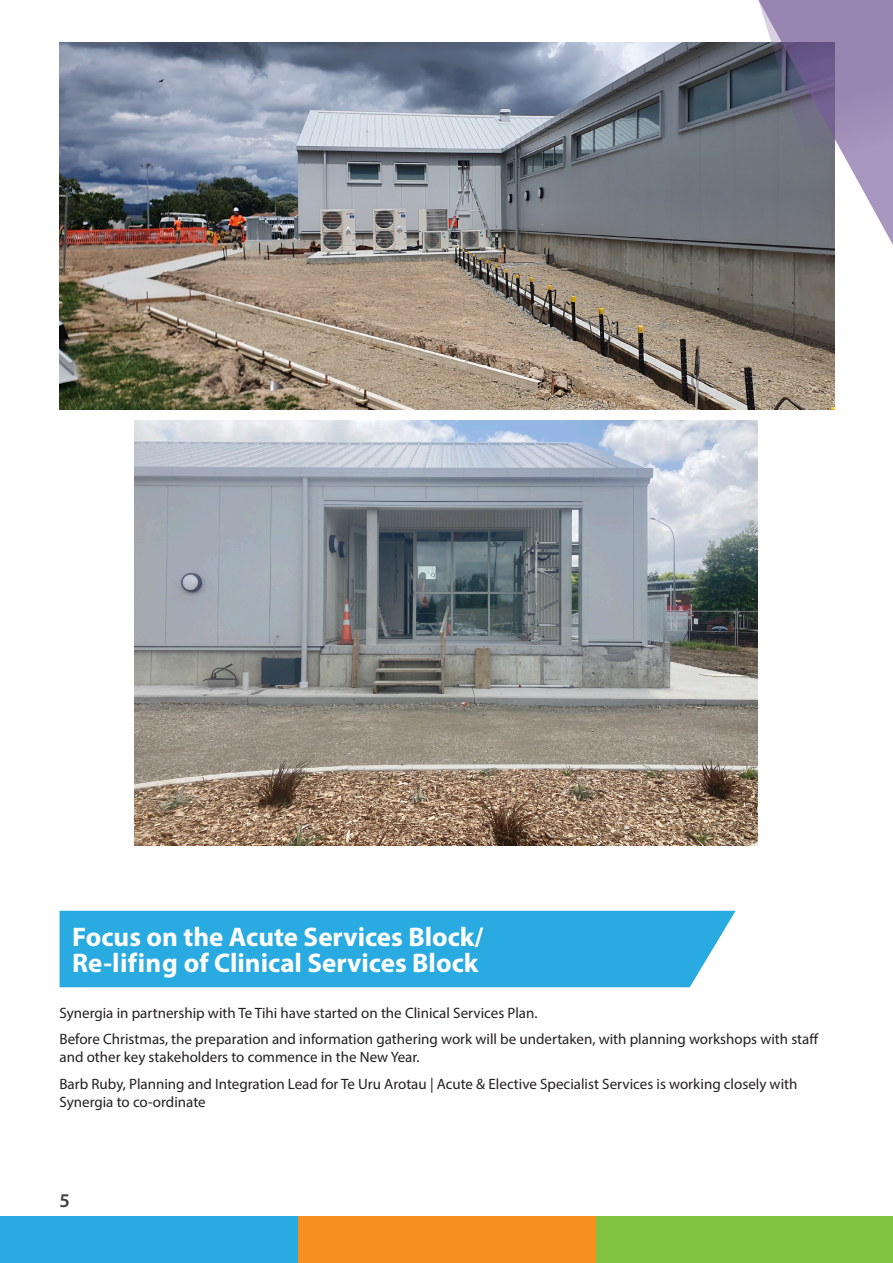
<style>
.page{position:relative;width:893px;height:1263px;background:#fff}
.page>*{position:absolute;margin:0;border:0;box-sizing:border-box;transform-origin:0 0}
.t1{font:700 27px/25.5px "Myriad Pro";color:#fff}
.t2{font:600 19.5px "Myriad Pro";color:#3e3e3f}
.t3{font:15px/26.5px "Myriad Pro";color:#231f20}
</style>
<div class="page">
<div style="left:0;top:1216px;width:298px;height:47px;background:#29abe2"></div>
<div style="left:298px;top:1216px;width:298px;height:47px;background:#f68f1e"></div>
<div style="left:596px;top:1216px;width:297px;height:47px;background:#81c340"></div>
<img style="left:60px;top:43px;width:698px;height:366px">
<svg style="left:758px;top:0;width:135px;height:410px"></svg>
<div style="left:60px;top:911px;width:676px;height:76px;background:#29abe2"></div>
<img style="left:135px;top:420px;width:623px;height:426px">
<h1 class="t1" style="left:72px;top:924px;width:413px">Focus on the Acute Services Block/<br>Re-lifing of Clinical Services Block</h1>
<p class="t3" style="left:60px;top:999px;width:761px">Synergia in partnership with Te Tihi have started on the Clinical Services Plan.<br>Before Christmas, the preparation and information gathering work will be undertaken, with planning workshops with staff</p>
<p class="t3" style="left:60px;top:1043px;width:739px">and other key stakeholders to commence in the New Year.<br>Barb Ruby, Planning and Integration Lead for Te Uru Arotau | Acute &amp; Elective Specialist Services is working closely with</p>
<p class="t3" style="left:60px;top:1088px;width:148px">Synergia to co-ordinate</p>
<h2 class="t2" style="left:60px;top:1188px;width:12px">5</h2>
</div>
